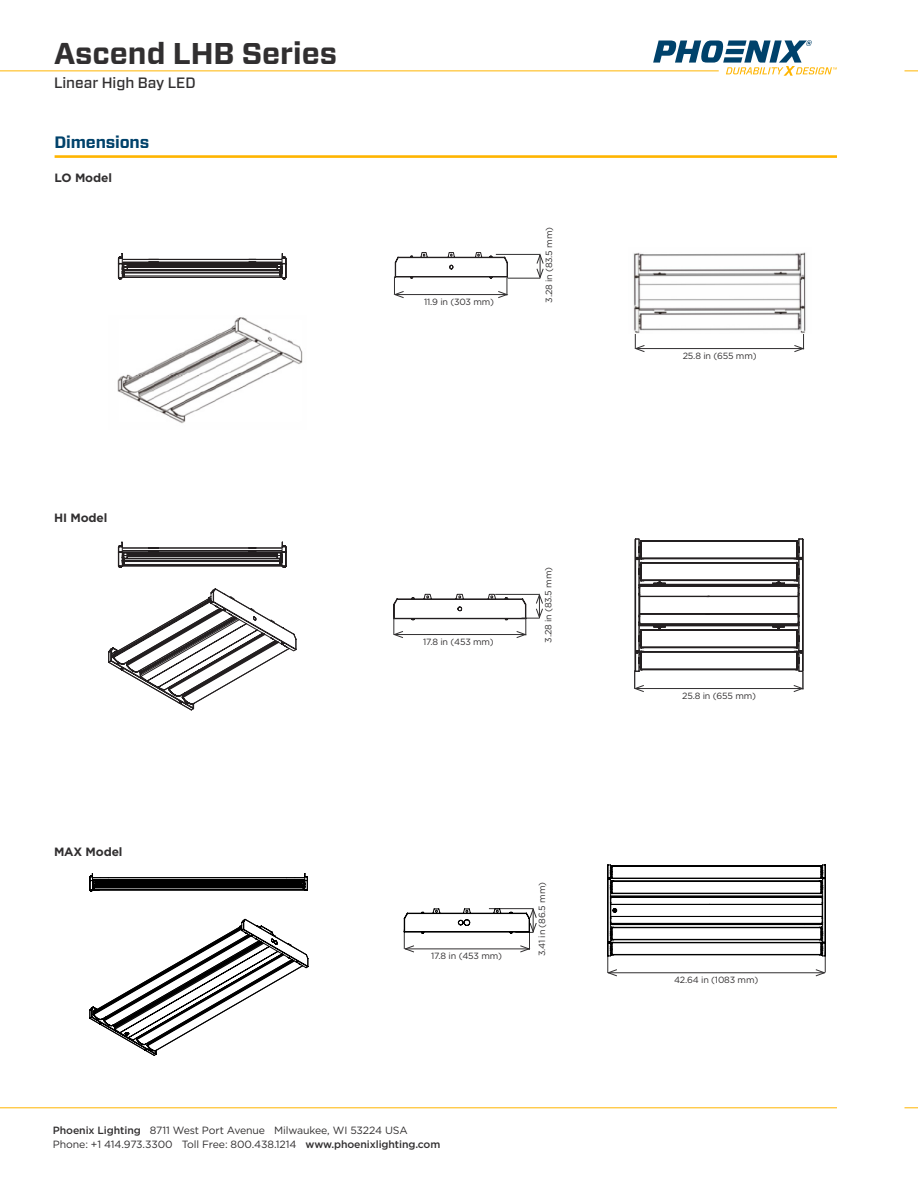
<style>
.page{position:relative;width:918px;height:1188px;background:#fff}
.page>*{position:absolute;margin:0;border:0;box-sizing:border-box;transform-origin:0 0}
.t1{font:700 30px "Forza";color:#312f30}
.Section_Header{font:700 16.5px "Forza";letter-spacing:-.01em;color:#00426b}
.t2{font:500 15px "Forza";color:#312f30}
.Ordering_Details_Header{font:700 12px "Gotham";letter-spacing:-.01em;color:#312f30}
.t3{font:10.5px/13.5px "Gotham";letter-spacing:-.01em;color:#312f30}
.Diagram_Dimensions{font:9px "Gotham";letter-spacing:-.02em;color:#312f30}
.s1{font-weight:500}
</style>
<div class="page">
<hr style="left:0;top:1107px;width:837px;height:1px;background:#ffb500">
<svg style="left:904px;top:1107px;width:14px;height:1px"></svg>
<hr style="left:0;top:70px;width:719px;height:1px;background:#ffb500">
<svg style="left:904px;top:70px;width:14px;height:1px"></svg>
<svg style="left:653px;top:40px;width:184px;height:36px"></svg>
<hr style="left:55px;top:155px;width:782px;height:3px;background:#ffb500">
<hr style="left:636px;top:348px;width:167px;height:1px;background:#312f30">
<svg style="left:634px;top:333px;width:11px;height:19px"></svg>
<svg style="left:794px;top:333px;width:11px;height:19px"></svg>
<svg style="left:536px;top:253px;width:8px;height:26px"></svg>
<hr style="left:508px;top:278px;width:32px;height:1px;background:#312f30">
<hr style="left:496px;top:254px;width:44px;height:1px;background:#312f30">
<svg style="left:404px;top:908px;width:133px;height:45px"></svg>
<svg style="left:607px;top:864px;width:219px;height:113px"></svg>
<svg style="left:89px;top:873px;width:219px;height:18px"></svg>
<svg style="left:89px;top:919px;width:219px;height:137px"></svg>
<svg style="left:108px;top:588px;width:188px;height:122px"></svg>
<svg style="left:118px;top:542px;width:169px;height:26px"></svg>
<svg style="left:393px;top:593px;width:150px;height:45px"></svg>
<hr style="left:495px;top:594px;width:44px;height:1px;background:#312f30">
<svg style="left:393px;top:252px;width:115px;height:46px"></svg>
<svg style="left:634px;top:538px;width:170px;height:154px"></svg>
<img style="left:633px;top:252px;width:173px;height:81px">
<svg style="left:118px;top:253px;width:169px;height:26px"></svg>
<img style="left:117px;top:317px;width:186px;height:106px">
<h1 class="t1" style="left:54px;top:34px;width:285px">Ascend LHB Series</h1>
<h3 class="t2" style="left:54px;top:73px;width:143px">Linear High Bay LED</h3>
<p class="Section_Header" style="left:55px;top:131px;width:96px">Dimensions</p>
<p class="Ordering_Details_Header" style="left:55px;top:170px;width:59px">LO Model</p>
<p class="Diagram_Dimensions" style="left:424px;top:296px;width:72px">11.9 in (303 mm)</p>
<p class="Diagram_Dimensions" style="left:543px;top:303px;width:77px;rotate:-90deg">3.28 in (83.5 mm)</p>
<p class="Ordering_Details_Header" style="left:54px;top:510px;width:55px">HI Model</p>
<p class="Diagram_Dimensions" style="left:423px;top:636px;width:72px">17.8 in (453 mm)</p>
<p class="Diagram_Dimensions" style="left:542px;top:643px;width:77px;rotate:-90deg">3.28 in (83.5 mm)</p>
<p class="Ordering_Details_Header" style="left:54px;top:844px;width:70px">MAX Model</p>
<p class="Diagram_Dimensions" style="left:431px;top:950px;width:72px">17.8 in (453 mm)</p>
<p class="Diagram_Dimensions" style="left:536px;top:956px;width:76px;rotate:-90deg">3.41 in (86.5 mm)</p>
<p class="t3" style="left:53px;top:1123px;width:389px"><span class="s1">Phoenix Lighting</span> 8711 West Port Avenue Milwaukee, WI 53224 USA<br>Phone: +1 414.973.3300 Toll Free: 800.438.1214 <span class="s1">www.phoenixlighting.com</span></p>
<p class="Diagram_Dimensions" style="left:683px;top:350px;width:75px">25.8 in (655 mm)</p>
<p class="Diagram_Dimensions" style="left:682px;top:690px;width:75px">25.8 in (655 mm)</p>
<p class="Diagram_Dimensions" style="left:674px;top:974px;width:86px">42.64 in (1083 mm)</p>
</div>
